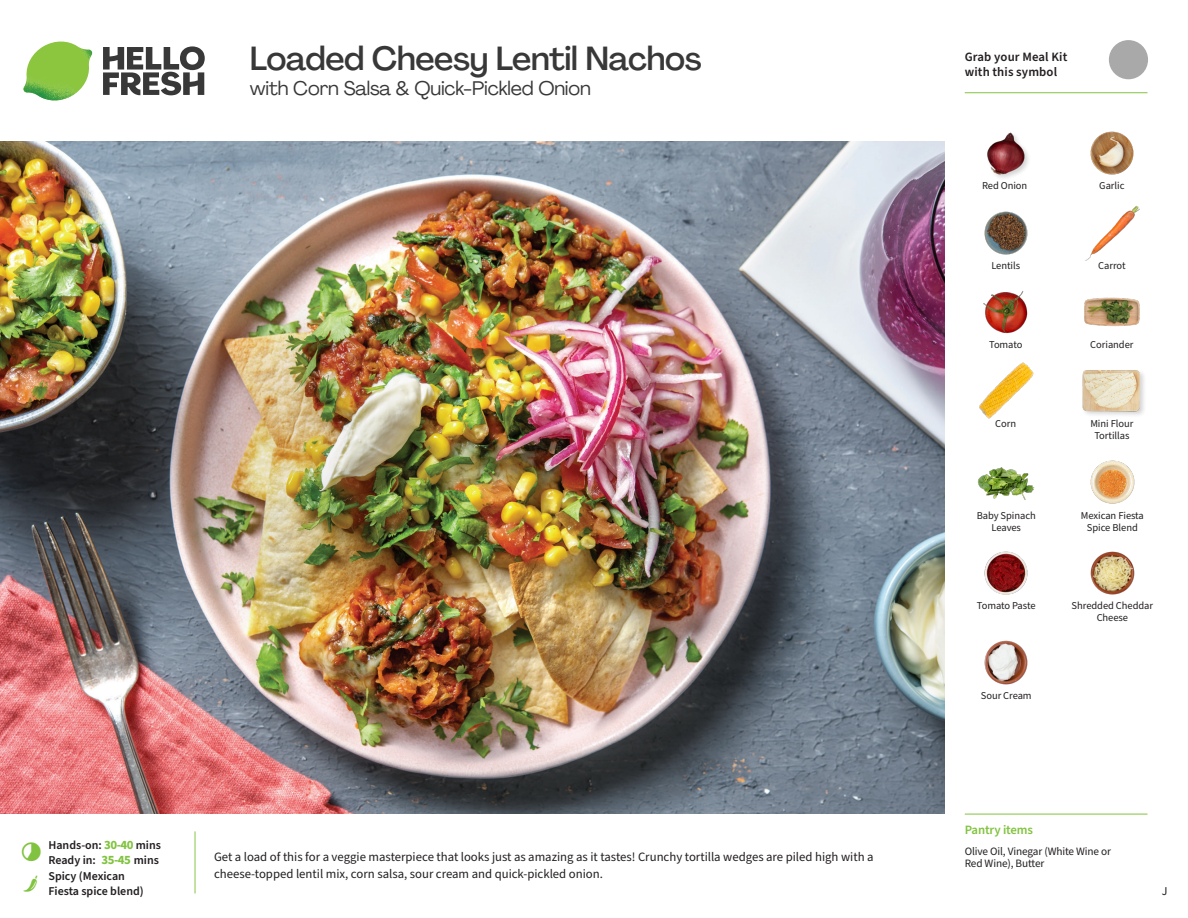
<style>
.page{position:relative;width:1188px;height:918px;background:#fff}
.page>*{position:absolute;margin:0;border:0;box-sizing:border-box;transform-origin:0 0}
._15_Titel_UK{font:500 33px "Agrandir";letter-spacing:-.015em;color:#383839}
._15_Titel_UK-2{font:19.5px "Agrandir";letter-spacing:-.01em;color:#383839}
.Step_6_Text_AU{font:12.75px/16.5px "Source Sans Pro";color:#231f20}
.t1{font:600 12.75px/15px "Source Sans Pro";letter-spacing:.01em;color:#231f20}
._04_Headers_Front{font:600 12.75px "Source Sans Pro";letter-spacing:-.01em;color:#81c340}
._04_Intro{font:600 12px/15px "Source Sans Pro";color:#231f20}
.t2{font:12px "Source Sans Pro";color:#231f20}
._05_Pantry{font:11.25px/12px "Source Sans Pro";letter-spacing:-.01em;color:#231f20}
._18_FRONT_ingredient{font:10.5px/12px "Source Sans Pro";letter-spacing:-.005em;color:#231f20;text-align:center}
.s1{font-weight:700;font-size:12.75px;color:#81c340}
</style>
<div class="page">
<svg style="left:103px;top:46px;width:102px;height:49px"></svg>
<img style="left:23px;top:42px;width:69px;height:59px">
<img style="left:0;top:142px;width:945px;height:672px">
<img style="left:983px;top:291px;width:45px;height:43px">
<img style="left:979px;top:362px;width:55px;height:57px">
<img style="left:1084px;top:297px;width:56px;height:30px">
<img style="left:978px;top:467px;width:57px;height:33px">
<img style="left:1090px;top:551px;width:45px;height:44px">
<img style="left:984px;top:551px;width:44px;height:44px">
<img style="left:984px;top:640px;width:44px;height:45px">
<img style="left:1085px;top:205px;width:55px;height:56px">
<img style="left:1090px;top:131px;width:44px;height:44px">
<img style="left:984px;top:211px;width:44px;height:44px">
<div style="left:1081px;top:369px;width:65px;height:49px;background:#231f20;opacity:.2"></div>
<img style="left:1082px;top:369px;width:58px;height:49px">
<img style="left:987px;top:132px;width:42px;height:46px">
<img style="left:1090px;top:460px;width:45px;height:44px">
<hr style="left:965px;top:814px;width:183px;height:1px;background:#81c340">
<svg style="left:1091px;top:40px;width:57px;height:54px"></svg>
<hr style="left:965px;top:92px;width:183px;height:1px;background:#81c340">
<p class="_15_Titel_UK" style="left:250px;top:38px;width:453px">Loaded Cheesy Lentil Nachos</p>
<p class="_15_Titel_UK-2" style="left:250px;top:76px;width:342px">with Corn Salsa &amp; Quick-Pickled Onion</p>
<p class="_04_Intro" style="left:48px;top:838px;width:114px">Hands-on: <span class="s1">30-40</span> mins</p>
<p class="_04_Intro" style="left:48px;top:853px;width:112px">Ready in: <span class="s1">35-45</span> mins</p>
<p class="_04_Intro" style="left:48px;top:869px;width:97px">Spicy (Mexican<br>Fiesta spice blend)</p>
<p class="Step_6_Text_AU" style="left:214px;top:849px;width:661px">Get a load of this for a veggie masterpiece that looks just as amazing as it tastes! Crunchy tortilla wedges are piled high with a cheese-topped lentil mix, corn salsa, sour cream and quick-pickled onion.</p>
<p class="t1" style="left:965px;top:50px;width:104px">Grab your Meal Kit with this symbol</p>
<p class="_18_FRONT_ingredient" style="left:982px;top:180px;width:47px">Red Onion</p>
<p class="_18_FRONT_ingredient" style="left:1099px;top:180px;width:27px">Garlic</p>
<p class="_18_FRONT_ingredient" style="left:991px;top:260px;width:30px">Lentils</p>
<p class="_18_FRONT_ingredient" style="left:1098px;top:260px;width:29px">Carrot</p>
<p class="_18_FRONT_ingredient" style="left:989px;top:339px;width:35px">Tomato</p>
<p class="_18_FRONT_ingredient" style="left:1090px;top:339px;width:45px">Coriander</p>
<p class="_18_FRONT_ingredient" style="left:995px;top:418px;width:22px">Corn</p>
<p class="_18_FRONT_ingredient" style="left:1090px;top:418px;width:45px">Mini Flour<br>Tortillas</p>
<p class="_18_FRONT_ingredient" style="left:977px;top:510px;width:61px">Baby Spinach<br>Leaves</p>
<p class="_18_FRONT_ingredient" style="left:1081px;top:510px;width:64px">Mexican Fiesta<br>Spice Blend</p>
<p class="_18_FRONT_ingredient" style="left:977px;top:600px;width:60px">Tomato Paste</p>
<p class="_18_FRONT_ingredient" style="left:1072px;top:600px;width:83px">Shredded Cheddar<br>Cheese</p>
<p class="_18_FRONT_ingredient" style="left:981px;top:690px;width:52px">Sour Cream</p>
<p class="_04_Headers_Front" style="left:965px;top:821px;width:70px">Pantry items</p>
<p class="_05_Pantry" style="left:965px;top:846px;width:148px">Olive Oil, Vinegar (White Wine or<br>Red Wine), Butter</p>
<p class="t2" style="left:1162px;top:883px;width:7px">J</p>
</div>
